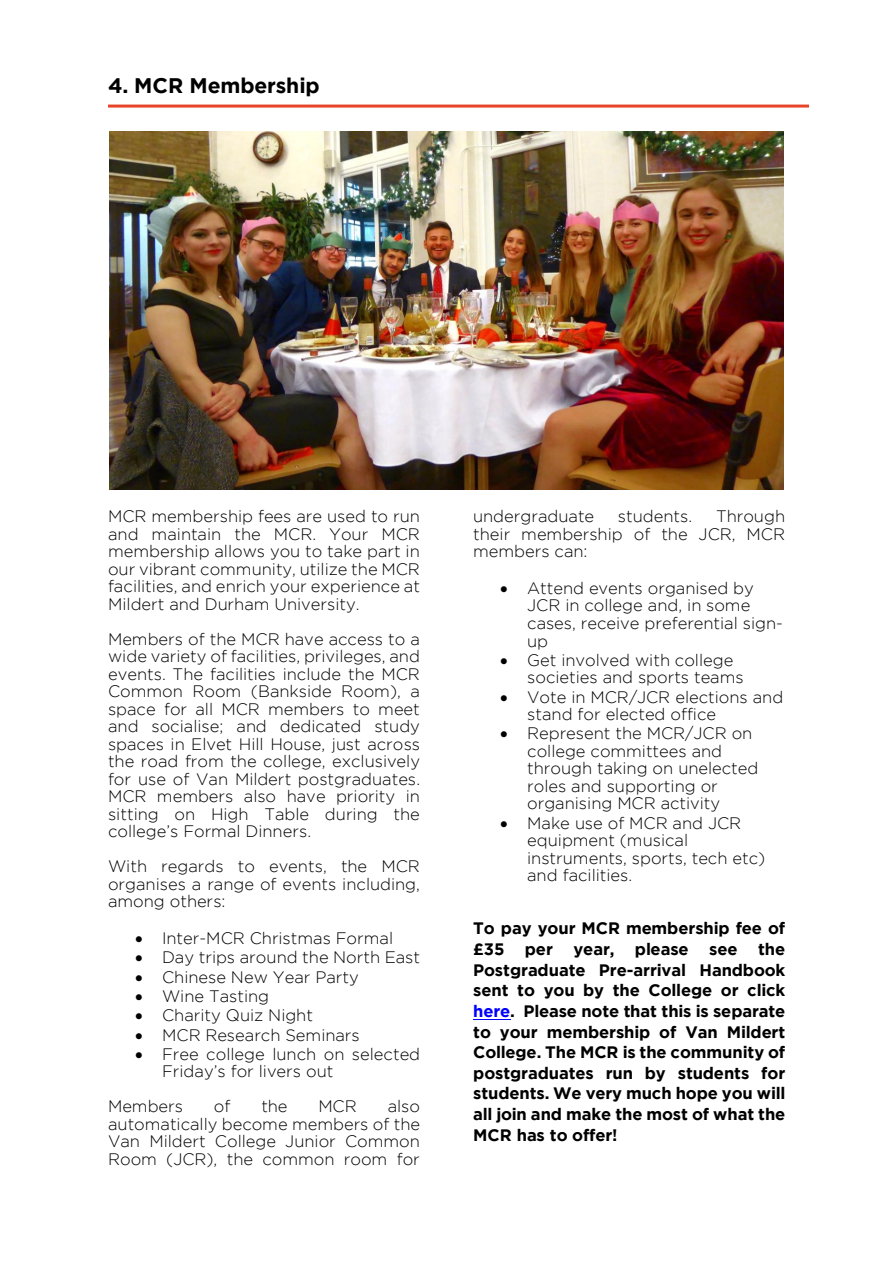
<style>
.page{position:relative;width:893px;height:1263px;background:#fff}
.page>*{position:absolute;margin:0;border:0;box-sizing:border-box;transform-origin:0 0}
.t1{font:500 21px "Gotham";letter-spacing:-.005em;color:#000}
.t2{font:300 16.5px/17.5px "Gotham";color:#000}
.t3{font:500 16.5px/20.5px "Gotham";letter-spacing:-.005em;color:#000;text-align:justify}
.s1{color:#00f}
</style>
<div class="page">
<hr style="left:473px;top:1018px;width:37px;height:1px;background:#00f">
<img style="left:110px;top:131px;width:673px;height:358px">
<hr style="left:108px;top:104px;width:701px;height:3px;background:#e84428">
<p class="t1" style="left:108px;top:77px;width:213px">4. MCR Membership</p>
<p class="t2" style="left:108px;top:508px;width:313px;text-align:justify">MCR membership fees are used to run and maintain the MCR. Your MCR membership allows you to take part in our vibrant community, utilize the MCR facilities, and enrich your experience at Mildert and Durham University.</p>
<p class="t2" style="left:108px;top:630px;width:314px;text-align:justify">Members of the MCR have access to a wide variety of facilities, privileges, and events. The facilities include the MCR Common Room (Bankside Room), a space for all MCR members to meet and socialise; and dedicated study spaces in Elvet Hill House, just across the road from the college, exclusively for use of Van Mildert postgraduates.<br>MCR members also have priority in sitting on High Table during the college’s Formal Dinners.</p>
<p class="t2" style="left:108px;top:858px;width:313px;text-align:justify">With regards to events, the MCR organises a range of events including, among others:</p>
<p class="t2" style="left:135px;top:930px;width:259px">• Inter-MCR Christmas Formal</p>
<p class="t2" style="left:135px;top:949px;width:286px">• Day trips around the North East</p>
<p class="t2" style="left:135px;top:968px;width:225px">• Chinese New Year Party</p>
<p class="t2" style="left:135px;top:987px;width:136px">• Wine Tasting</p>
<p class="t2" style="left:135px;top:1007px;width:179px">• Charity Quiz Night</p>
<p class="t2" style="left:135px;top:1026px;width:226px">• MCR Research Seminars</p>
<p class="t2" style="left:162px;top:1045px;width:259px;text-indent:-27px">• Free college lunch on selected<br>Friday’s for livers out</p>
<p class="t2" style="left:108px;top:1098px;width:77px">Members</p>
<p class="t2" style="left:214px;top:1098px;width:18px">of</p>
<p class="t2" style="left:261px;top:1098px;width:28px">the</p>
<p class="t2" style="left:318px;top:1098px;width:40px">MCR</p>
<p class="t2" style="left:108px;top:1098px;width:313px;text-align:justify;text-indent:280px">also automatically become members of the Van Mildert College Junior Common Room (JCR), the common room for</p>
<p class="t2" style="left:473px;top:508px;width:313px;text-align:justify;text-indent:243px">Through their membership of the JCR, MCR members can:</p>
<p class="t2" style="left:527px;top:580px;width:257px;text-indent:-27px">• Attend events organised by<br>JCR in college and, in some cases, receive preferential sign&shy;up</p>
<p class="t2" style="left:527px;top:651px;width:218px;text-indent:-27px">• Get involved with college societies and sports teams</p>
<p class="t2" style="left:527px;top:688px;width:258px;text-indent:-27px">• Vote in MCR/JCR elections and stand for elected office</p>
<p class="t2" style="left:527px;top:725px;width:233px;text-indent:-27px">• Represent the MCR/JCR on college committees and through taking on unelected roles and supporting or organising MCR activity</p>
<p class="t2" style="left:527px;top:814px;width:239px;text-indent:-27px">• Make use of MCR and JCR equipment (musical instruments, sports, tech etc) and facilities.</p>
<p class="t2" style="left:473px;top:508px;width:122px">undergraduate</p>
<p class="t2" style="left:618px;top:508px;width:76px">students.</p>
<p class="t3" style="left:473px;top:919px;width:314px">To pay your MCR membership fee of £35 per year, please see the Postgraduate Pre-arrival Handbook sent to you by the College or click <span class="s1">here</span>. Please note that this is separate to your membership of Van Mildert College. The MCR is the community of postgraduates run by students for students. We very much hope you will all join and make the most of what the MCR has to offer!</p>
</div>
